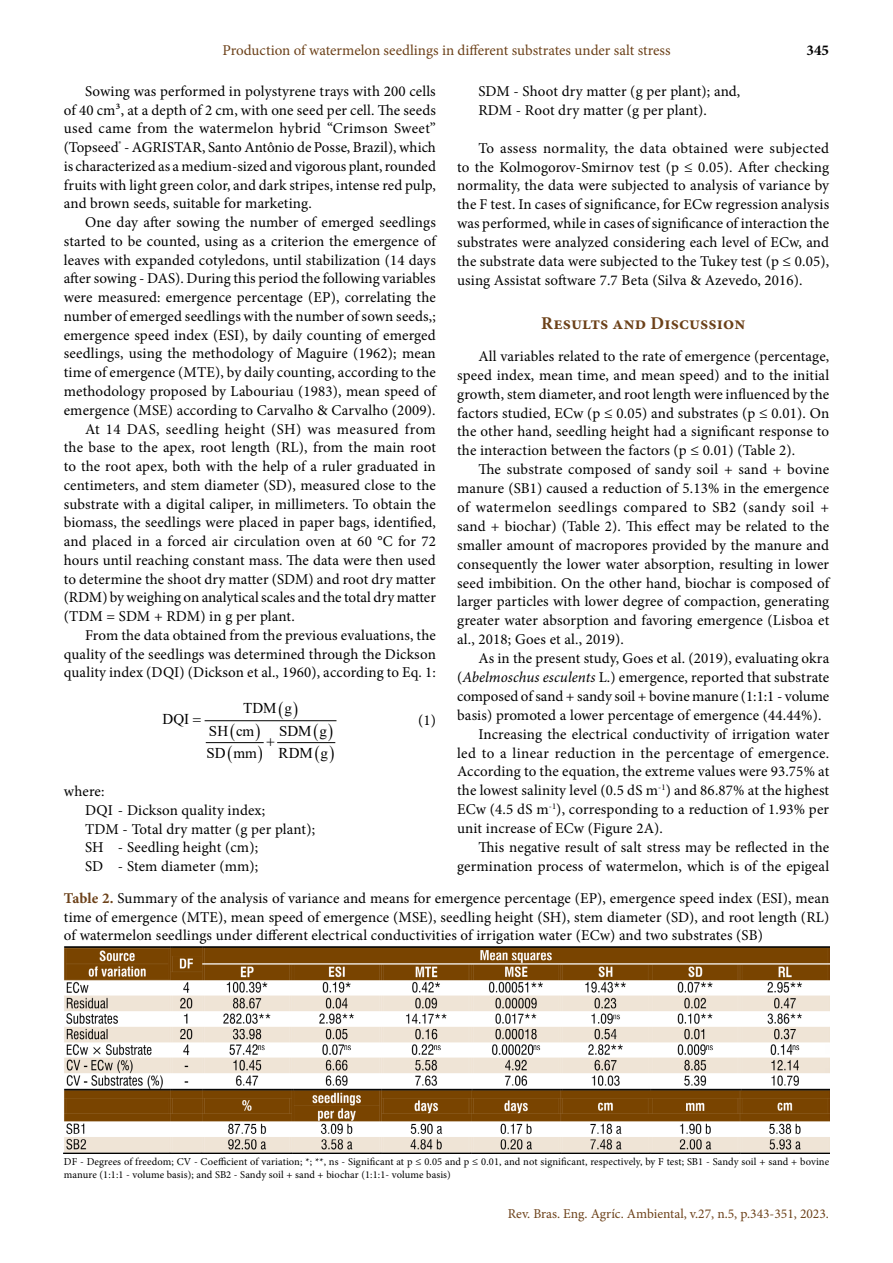
<style>
.page{position:relative;width:893px;height:1263px;background:#fff}
.page>*{position:absolute;margin:0;border:0;box-sizing:border-box;transform-origin:0 0}
.t1{font:700 18px "Minion Pro";letter-spacing:.01em;color:#6c4119}
.t2{font:15px/18.9px "Minion Pro";letter-spacing:.01em;color:#000;text-align:justify}
.t3{font:15px "Minion Pro";color:#6c4119}
.t4{font:15px "Minion Pro";letter-spacing:.035em;color:#000}
.t5{font:15px "Times New Roman";letter-spacing:-.005em;color:#000}
.t6{font:700 15px "Minion Pro";color:#000}
.t7{font:13.5px "Minion Pro";color:#6c4119}
.t8{font:10.5px/12.6px "Minion Pro";letter-spacing:.005em;color:#000}
.s1{font-style:italic}
.s2{font-weight:700;color:#6c4119}
</style>
<div class="page">
<img style="left:64px;top:947px;width:765px;height:206px">
<hr style="left:206px;top:742px;width:57px;height:1px;background:#000">
<hr style="left:278px;top:742px;width:57px;height:1px;background:#000">
<hr style="left:205px;top:720px;width:131px;height:1px;background:#000">
<svg style="left:228px;top:742px;width:7px;height:2px"></svg>
<svg style="left:256px;top:720px;width:27px;height:24px"></svg>
<p class="t3" style="left:222px;top:40px;width:450px">Production of watermelon seedlings in different substrates under salt stress</p>
<p class="t6" style="left:806px;top:40px;width:24px">345</p>
<p class="t2" style="left:64px;top:82px;width:374px;text-indent:21px">Sowing was performed in polystyrene trays with 200 cells of 40 cm³, at a depth of 2 cm, with one seed per cell. The seeds used came from the watermelon hybrid “Crimson Sweet” (Topseed<sup>®</sup> - AGRISTAR, Santo Antônio de Posse, Brazil), which is characterized as a medium-sized and vigorous plant, rounded fruits with light green color, and dark stripes, intense red pulp, and brown seeds, suitable for marketing.</p>
<p class="t2" style="left:85px;top:213px;width:352px">One day after sowing the number of emerged seedlings</p>
<p class="t2" style="left:64px;top:232px;width:374px">started to be counted, using as a criterion the emergence of</p>
<p class="t2" style="left:64px;top:251px;width:374px">leaves with expanded cotyledons, until stabilization (14 days</p>
<p class="t2" style="left:64px;top:269px;width:373px">after sowing - DAS). During this period the following variables</p>
<p class="t2" style="left:64px;top:288px;width:374px">were measured: emergence percentage (EP), correlating the</p>
<p class="t2" style="left:64px;top:307px;width:373px">number of emerged seedlings with the number of sown seeds,;</p>
<p class="t2" style="left:64px;top:326px;width:374px">emergence speed index (ESI), by daily counting of emerged</p>
<p class="t2" style="left:64px;top:344px;width:374px">seedlings, using the methodology of Maguire (1962); mean</p>
<p class="t2" style="left:64px;top:363px;width:374px">time of emergence (MTE), by daily counting, according to the</p>
<p class="t2" style="left:64px;top:382px;width:374px">methodology proposed by Labouriau (1983), mean speed of</p>
<p class="t2" style="left:64px;top:401px;width:373px">emergence (MSE) according to Carvalho &amp; Carvalho (2009).</p>
<p class="t4" style="left:85px;top:419px;width:352px">At 14 DAS, seedling height (SH) was measured from</p>
<p class="t2" style="left:64px;top:438px;width:374px">the base to the apex, root length (RL), from the main root</p>
<p class="t2" style="left:64px;top:457px;width:374px">to the root apex, both with the help of a ruler graduated in</p>
<p class="t2" style="left:64px;top:476px;width:374px">centimeters, and stem diameter (SD), measured close to the</p>
<p class="t2" style="left:64px;top:494px;width:374px">substrate with a digital caliper, in millimeters. To obtain the</p>
<p class="t2" style="left:64px;top:513px;width:374px">biomass, the seedlings were placed in paper bags, identified,</p>
<p class="t2" style="left:64px;top:532px;width:374px">and placed in a forced air circulation oven at 60 °C for 72</p>
<p class="t2" style="left:64px;top:551px;width:373px">hours until reaching constant mass. The data were then used</p>
<p class="t2" style="left:64px;top:569px;width:374px">to determine the shoot dry matter (SDM) and root dry matter</p>
<p class="t2" style="left:64px;top:588px;width:374px">(RDM) by weighing on analytical scales and the total dry matter</p>
<p class="t2" style="left:64px;top:607px;width:232px">(TDM = SDM + RDM) in g per plant.</p>
<p class="t2" style="left:85px;top:626px;width:352px">From the data obtained from the previous evaluations, the</p>
<p class="t2" style="left:64px;top:644px;width:374px">quality of the seedlings was determined through the Dickson</p>
<p class="t2" style="left:64px;top:663px;width:374px">quality index (DQI) (Dickson et al., 1960), according to Eq. 1:</p>
<p class="t5" style="left:243px;top:698px;width:50px">TDM g</p>
<p class="t5" style="left:163px;top:709px;width:28px">DQI</p>
<p class="t5" style="left:209px;top:720px;width:47px">SH cm</p>
<p class="t5" style="left:279px;top:720px;width:49px">SDM g</p>
<p class="t5" style="left:206px;top:742px;width:52px">SD mm</p>
<p class="t5" style="left:279px;top:742px;width:51px">RDM g</p>
<p class="t2" style="left:85px;top:782px;width:231px;text-align:left;text-indent:-21px">where:<br>DQI - Dickson quality index;<br>TDM - Total dry matter (g per plant);<br>SH - Seedling height (cm);<br>SD - Stem diameter (mm);</p>
<p class="t2" style="left:418px;top:710px;width:19px">(1)</p>
<p class="t2" style="left:478px;top:82px;width:263px">SDM - Shoot dry matter (g per plant); and,<br>RDM - Root dry matter (g per plant).</p>
<p class="t2" style="left:457px;top:138px;width:374px;text-indent:21px">To assess normality, the data obtained were subjected to the Kolmogorov-Smirnov test (p ≤ 0.05). After checking normality, the data were subjected to analysis of variance by the F test. In cases of significance, for ECw regression analysis was performed, while in cases of significance of interaction the substrates were analyzed considering each level of ECw, and the substrate data were subjected to the Tukey test (p ≤ 0.05), using Assistat software 7.7 Beta (Silva &amp; Azevedo, 2016).</p>
<p class="t1" style="left:541px;top:311px;width:206px">Results and Discussion</p>
<p class="t2" style="left:457px;top:347px;width:374px;text-indent:21px">All variables related to the rate of emergence (percentage, speed index, mean time, and mean speed) and to the initial growth, stem diameter, and root length were influenced by the factors studied, ECw (p ≤ 0.05) and substrates (p ≤ 0.01). On the other hand, seedling height had a significant response to the interaction between the factors (p ≤ 0.01) (Table 2).</p>
<p class="t2" style="left:457px;top:460px;width:374px;text-indent:21px">The substrate composed of sandy soil + sand + bovine manure (SB1) caused a reduction of 5.13% in the emergence of watermelon seedlings compared to SB2 (sandy soil + sand + biochar) (Table 2). This effect may be related to the smaller amount of macropores provided by the manure and consequently the lower water absorption, resulting in lower seed imbibition. On the other hand, biochar is composed of larger particles with lower degree of compaction, generating greater water absorption and favoring emergence (Lisboa et al., 2018; Goes et al., 2019).</p>
<p class="t2" style="left:478px;top:649px;width:352px">As in the present study, Goes et al. (2019), evaluating okra</p>
<p class="t2" style="left:457px;top:668px;width:374px">(<span class="s1">Abelmoschus esculents</span> L.) emergence, reported that substrate</p>
<p class="t2" style="left:457px;top:687px;width:374px">composed of sand + sandy soil + bovine manure (1:1:1 - volume</p>
<p class="t2" style="left:457px;top:705px;width:366px">basis) promoted a lower percentage of emergence (44.44%).</p>
<p class="t2" style="left:478px;top:724px;width:352px">Increasing the electrical conductivity of irrigation water</p>
<p class="t2" style="left:457px;top:743px;width:374px">led to a linear reduction in the percentage of emergence.</p>
<p class="t2" style="left:457px;top:762px;width:374px">According to the equation, the extreme values were 93.75% at</p>
<p class="t2" style="left:457px;top:781px;width:374px">the lowest salinity level (0.5 dS m<sup>-1</sup>) and 86.87% at the highest</p>
<p class="t2" style="left:457px;top:800px;width:374px">ECw (4.5 dS m<sup>-1</sup>), corresponding to a reduction of 1.93% per</p>
<p class="t2" style="left:457px;top:819px;width:207px">unit increase of ECw (Figure 2A).</p>
<p class="t2" style="left:478px;top:838px;width:352px">This negative result of salt stress may be reflected in the</p>
<p class="t2" style="left:457px;top:857px;width:374px">germination process of watermelon, which is of the epigeal</p>
<p class="t2" style="left:64px;top:889px;width:767px"><span class="s2">Table 2.</span> Summary of the analysis of variance and means for emergence percentage (EP), emergence speed index (ESI), mean time of emergence (MTE), mean speed of emergence (MSE), seedling height (SH), stem diameter (SD), and root length (RL) of watermelon seedlings under different electrical conductivities of irrigation water (ECw) and two substrates (SB)</p>
<p class="t8" style="left:64px;top:1156px;width:767px">DF - Degrees of freedom; CV - Coefficient of variation; *; **, ns - Significant at p ≤ 0.05 and p ≤ 0.01, and not significant, respectively, by F test; SB1 - Sandy soil + sand + bovine manure (1:1:1 - volume basis); and SB2 - Sandy soil + sand + biochar (1:1:1- volume basis)</p>
<p class="t7" style="left:508px;top:1204px;width:323px">Rev. Bras. Eng. Agríc. Ambiental, v.27, n.5, p.343-351, 2023.</p>
</div>
